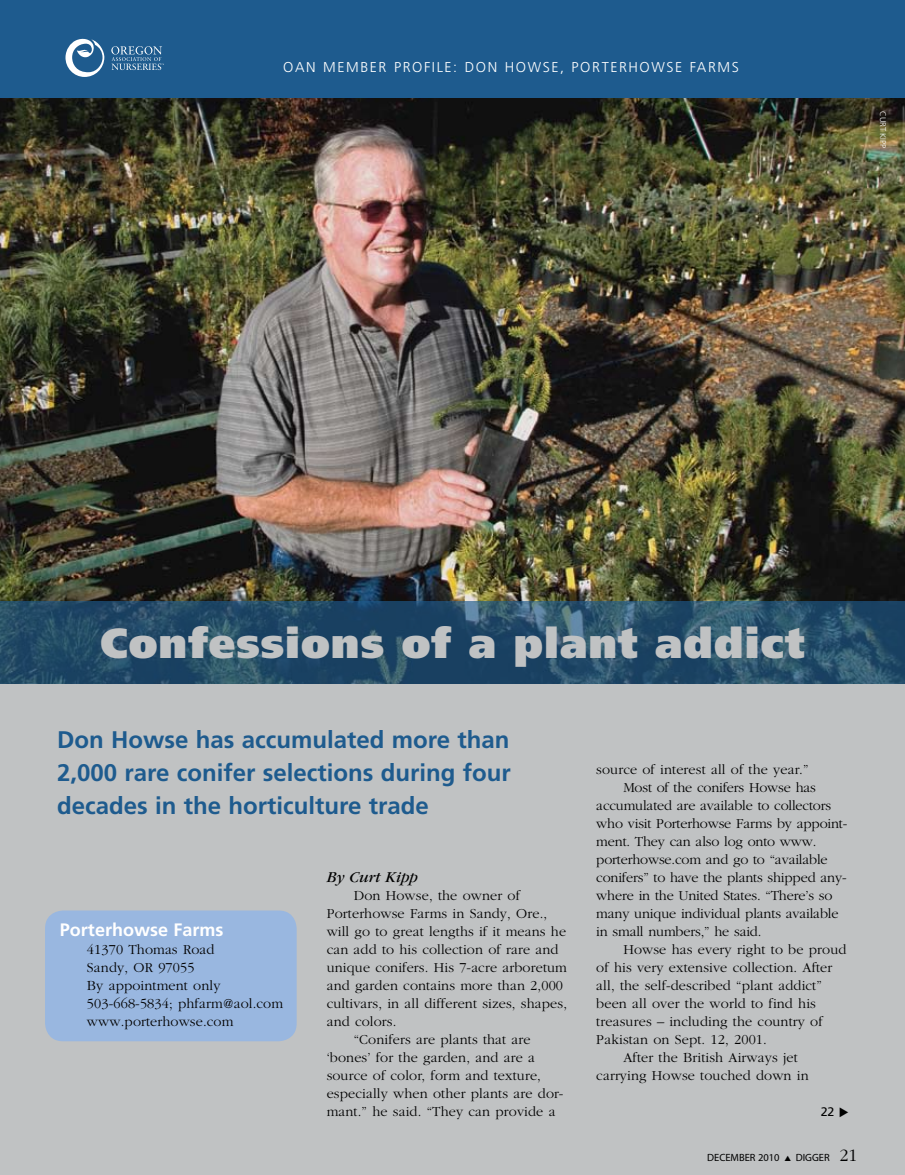
<style>
.page{position:relative;width:905px;height:1175px;background:#fff}
.page>*{position:absolute;margin:0;border:0;box-sizing:border-box;transform-origin:0 0}
.t1{font:900 42px "Frutiger";letter-spacing:.025em;color:#c0c2c3}
.t2{font:700 24px/33px "Frutiger";color:#1e5b8e;text-align:justify}
.t3{font:700 18px "Frutiger";color:#fff}
.t4{font:italic 15.75px "Garamond";color:#000}
.t5{font:300 14.25px/18px "Garamond";letter-spacing:.01em;color:#000}
.t6{font:300 14.25px "Garamond";letter-spacing:-.01em;color:#000}
.t7{font:300 14.25px "Frutiger";letter-spacing:.11em;color:#fff}
.t8{font:12.45px "Frutiger";color:#000}
.t9{font:10.5px "Myriad Pro";color:#000}
.t10{font:300 8.25px "Frutiger";letter-spacing:-.005em;color:#fff}
.s1{font-family:"Garamond";font-weight:300;font-size:18px}
</style>
<div class="page">
<div style="left:0;top:662px;width:904px;height:512px;background:#c0c2c3"></div>
<img style="left:0;top:97px;width:904px;height:505px">
<div style="left:0;top:0;width:904px;height:97px;background:#1e5b8e"></div>
<svg style="left:65px;top:38px;width:39px;height:39px"></svg>
<svg style="left:111px;top:46px;width:53px;height:24px"></svg>
<svg style="left:0;top:602px;width:904px;height:82px;background:#254d68"></svg>
<div style="left:45px;top:910px;width:252px;height:131px;background:#99b7e0;border-radius:18px"></div>
<p class="t7" style="left:283px;top:59px;width:204px">OAN MEM BER PROFILE: DON</p>
<p class="t7" style="left:504px;top:59px;width:236px">HOWSE, PORTERHOWSE FARMS</p>
<p class="t10" style="left:887px;top:111px;width:38px;rotate:90deg">CURT KIPP</p>
<h1 class="t1" style="left:100px;top:617px;width:705px">Confessions of a plant addict</h1>
<h2 class="t2" style="left:57px;top:723px;width:455px">Don Howse has accumulated more than 2,000 rare conifer selections during four decades in the horticulture trade</h2>
<p class="t5" style="left:596px;top:761px;width:214px">source of interest all of the year.”</p>
<p class="t6" style="left:623px;top:780px;width:194px">Most of the conifers Howse has</p>
<p class="t6" style="left:596px;top:798px;width:236px">accumulated are available to collectors</p>
<p class="t6" style="left:596px;top:816px;width:252px">who visit Porterhowse Farms by appoint-</p>
<p class="t6" style="left:596px;top:834px;width:222px">ment. They can also log onto www.</p>
<p class="t6" style="left:596px;top:852px;width:233px">porterhowse.com and go to “available</p>
<p class="t6" style="left:596px;top:870px;width:252px">conifers” to have the plants shipped any-</p>
<p class="t6" style="left:596px;top:888px;width:237px">where in the United States. “There’s so</p>
<p class="t6" style="left:596px;top:906px;width:244px">many unique individual plants available</p>
<p class="t6" style="left:596px;top:924px;width:167px">in small numbers,” he said.</p>
<p class="t5" style="left:623px;top:941px;width:225px">Howse has every right to be proud</p>
<p class="t5" style="left:596px;top:959px;width:237px">of his very extensive collection. After</p>
<p class="t5" style="left:596px;top:977px;width:227px">all, the self-described “plant addict”</p>
<p class="t5" style="left:596px;top:995px;width:221px">been all over the world to find his</p>
<p class="t5" style="left:596px;top:1013px;width:228px">treasures – including the country of</p>
<p class="t5" style="left:596px;top:1031px;width:172px">Pakistan on Sept. 12, 2001.</p>
<p class="t5" style="left:623px;top:1049px;width:176px">After the British Airways jet</p>
<p class="t5" style="left:596px;top:1067px;width:214px">carrying Howse touched down in</p>
<p class="t4" style="left:327px;top:869px;width:93px">By Curt Kipp</p>
<p class="t5" style="left:354px;top:887px;width:168px">Don Howse, the owner of</p>
<p class="t5" style="left:327px;top:905px;width:222px">Porterhowse Farms in Sandy, Ore.,</p>
<p class="t5" style="left:327px;top:923px;width:241px">will go to great lengths if it means he</p>
<p class="t5" style="left:327px;top:941px;width:233px">can add to his collection of rare and</p>
<p class="t5" style="left:327px;top:959px;width:242px">unique conifers. His 7-acre arboretum</p>
<p class="t5" style="left:327px;top:977px;width:238px">and garden contains more than 2,000</p>
<p class="t5" style="left:327px;top:995px;width:242px">cultivars, in all different sizes, shapes,</p>
<p class="t5" style="left:327px;top:1013px;width:71px">and colors.</p>
<p class="t5" style="left:354px;top:1031px;width:178px">“Conifers are plants that are</p>
<p class="t5" style="left:327px;top:1049px;width:210px">‘bones’ for the garden, and are a</p>
<p class="t5" style="left:327px;top:1067px;width:216px">source of color, form and texture,</p>
<p class="t5" style="left:327px;top:1085px;width:238px">especially when other plants are dor-</p>
<p class="t5" style="left:327px;top:1103px;width:230px">mant.” he said. “They can provide a</p>
<p class="t8" style="left:820px;top:1104px;width:15px">22</p>
<p class="t3" style="left:60px;top:919px;width:165px">Porterhowse Farms</p>
<p class="t5" style="left:87px;top:941px;width:198px">41370 Thomas Road<br>Sandy, OR 97055<br>By appointment only<br>503-668-5834; phfarm@aol.com www.porterhowse.com</p>
<p class="t9" style="left:707px;top:1151px;width:152px">DECEMBER 2010 ▲ DIGGER <span class="s1">21</span></p>
</div>
